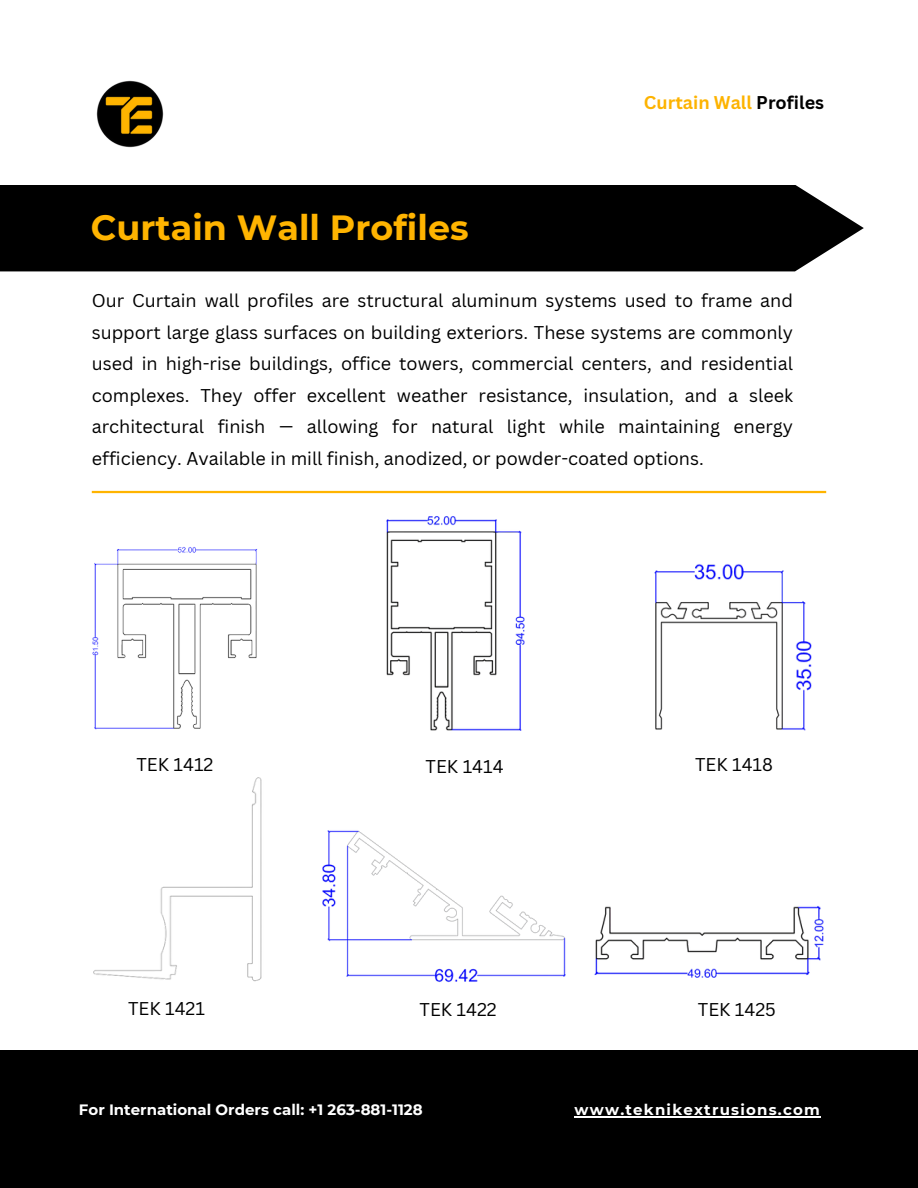
<style>
.page{position:relative;width:918px;height:1188px;background:#fff}
.page>*{position:absolute;margin:0;border:0;box-sizing:border-box;transform-origin:0 0}
.t1{font:700 34.95px "Montserrat";color:#ffb400}
.t2{font:18px/31.5px "Canva Sans";color:#000;text-align:justify}
.t3{font:700 18px "Canva Sans";color:#fdb301}
.t4{font:700 15px "Montserrat";color:#fff}
.t5{font:700 15px "Montserrat";letter-spacing:.08em;color:#fff}
.s1{color:#000}
</style>
<div class="page">
<img style="left:96px;top:80px;width:68px;height:68px">
<div style="left:0;top:1050px;width:918px;height:138px;background:#000"></div>
<div style="left:0;top:185px;width:864px;height:86px;background:#000"></div>
<hr style="left:575px;top:1116px;width:246px;height:1px;background:#fff">
<hr style="left:92px;top:491px;width:734px;height:2px;background:#ffb400">
<img style="left:92px;top:547px;width:166px;height:183px">
<img style="left:386px;top:516px;width:139px;height:214px">
<img style="left:654px;top:564px;width:158px;height:167px">
<img style="left:93px;top:777px;width:169px;height:205px">
<img style="left:322px;top:830px;width:244px;height:152px">
<img style="left:594px;top:906px;width:230px;height:72px">
<p class="t1" style="left:91px;top:206px;width:379px">Curtain Wall Profiles</p>
<h3 class="t3" style="left:644px;top:90px;width:182px">Curtain Wall <span class="s1">Profiles</span></h3>
<p class="t2" style="left:92px;top:284px;width:703px">Our Curtain wall profiles are structural aluminum systems used to frame and support large glass surfaces on building exteriors. These systems are commonly used in high-rise buildings, office towers, commercial centers, and residential complexes. They offer excellent weather resistance, insulation, and a sleek architectural finish — allowing for natural light while maintaining energy efficiency. Available in mill finish, anodized, or powder-coated options.</p>
<p class="t2" style="left:136px;top:748px;width:78px">TEK 1412</p>
<p class="t2" style="left:426px;top:750px;width:79px">TEK 1414</p>
<p class="t2" style="left:695px;top:748px;width:79px">TEK 1418</p>
<h2 class="t2" style="left:128px;top:992px;width:78px">TEK 1421</h2>
<h2 class="t2" style="left:420px;top:993px;width:79px">TEK 1422</h2>
<p class="t2" style="left:698px;top:993px;width:80px">TEK 1425</p>
<h4 class="t4" style="left:79px;top:1101px;width:345px">For International Orders call: +1 263-881-1128</h4>
<h1 class="t5" style="left:575px;top:1101px;width:247px">www.teknikextrusions.com</h1>
</div>
